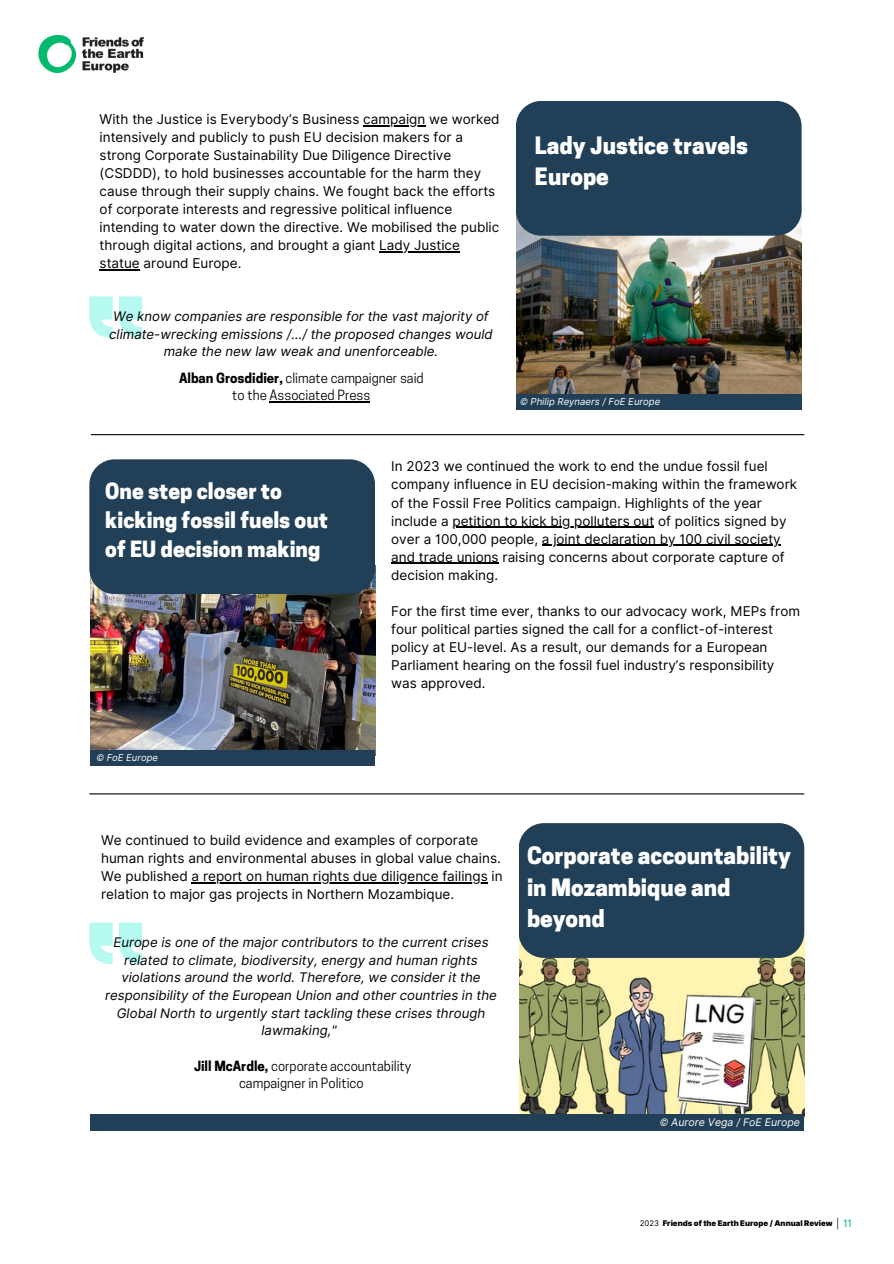
<style>
.page{position:relative;width:894px;height:1264px;background:#fff}
.page>*{position:absolute;margin:0;border:0;box-sizing:border-box;transform-origin:0 0}
.t1{font:800 22.5px/31.5px "Cooper Hewitt";color:#fff}
.t2{font:800 21px/29.2px "Cooper Hewitt";color:#fff}
.t3{font:13.5px/18px "Inter";color:#000}
.t4{font:italic 13.2px/17.5px "Inter";color:#000;text-align:center}
.t5{font:13.2px/17.5px "Cooper Hewitt";color:#000;text-align:center}
.t6{font:italic 10.5px "Inter";color:#fff}
.t7{font:italic 9.6px "Inter";color:#fff}
.t8{font:italic 9.45px "Inter";color:#fff}
.t9{font:900 7.8px "Inter";color:#000}
.s1{font-weight:700}
.s2{font-weight:400}
.s3{font-weight:400;font-size:10.35px;color:#02bb6e}
</style>
<div class="page">
<img style="left:39px;top:35px;width:104px;height:38px">
<img style="left:90px;top:574px;width:285px;height:176px">
<img style="left:516px;top:216px;width:285px;height:178px">
<div style="left:89px;top:459px;width:286px;height:135px;background:#213f56;border-radius:25px"></div>
<img style="left:519px;top:940px;width:284px;height:174px">
<div style="left:90px;top:750px;width:285px;height:16px;background:#213f56"></div>
<div style="left:515px;top:101px;width:286px;height:135px;background:#213f56;border-radius:25px"></div>
<div style="left:516px;top:394px;width:285px;height:15px;background:#213f56"></div>
<svg style="left:89px;top:296px;width:53px;height:42px"></svg>
<div style="left:91px;top:1114px;width:712px;height:16px;background:#213f56"></div>
<div style="left:518px;top:823px;width:286px;height:134px;background:#213f56;border-radius:25px"></div>
<hr style="left:91px;top:434px;width:713px;height:1px;background:#000">
<hr style="left:89px;top:793px;width:715px;height:1px;background:#000">
<svg style="left:89px;top:922px;width:53px;height:42px"></svg>
<hr style="left:363px;top:125px;width:62px;height:1px;background:#000">
<hr style="left:379px;top:251px;width:81px;height:1px;background:#000">
<hr style="left:100px;top:269px;width:40px;height:1px;background:#000">
<hr style="left:452px;top:526px;width:202px;height:2px;background:#000">
<hr style="left:541px;top:544px;width:239px;height:2px;background:#000">
<hr style="left:391px;top:562px;width:107px;height:2px;background:#000">
<hr style="left:269px;top:401px;width:101px;height:1px;background:#000">
<hr style="left:191px;top:882px;width:296px;height:1px;background:#000">
<h2 class="t3" style="left:100px;top:110px;width:401px">With the Justice is Everybody’s Business campaign we worked</h2>
<h1 class="t3" style="left:100px;top:128px;width:401px">intensively and publicly to push EU decision makers for a strong Corporate Sustainability Due Diligence Directive (CSDDD), to hold businesses accountable for the harm they cause through their supply chains. We fought back the efforts of corporate interests and regressive political influence intending to water down the directive. We mobilised the public through digital actions, and brought a giant Lady Justice</h1>
<p class="t3" style="left:100px;top:254px;width:143px">statue around Europe.</p>
<h1 class="t4" style="left:109px;top:307px;width:385px">We know companies are responsible for the vast majority of climate-wrecking emissions /.../ the proposed changes would make the new law weak and unenforceable.</h1>
<h3 class="t5" style="left:179px;top:370px;width:246px"><span class="s1">Alban Grosdidier,</span> climate campaigner said to the Associated Press</h3>
<h3 class="t1" style="left:535px;top:132px;width:215px">Lady Justice travels<br>Europe</h3>
<h3 class="t7" style="left:520px;top:395px;width:141px">© Philip Reynaers / FoE Europe</h3>
<h5 class="t2" style="left:105px;top:479px;width:224px">One step closer to kicking fossil fuels out of EU decision making</h5>
<h4 class="t8" style="left:96px;top:752px;width:63px">© FoE Europe</h4>
<h4 class="t3" style="left:391px;top:457px;width:407px">In 2023 we continued the work to end the undue fossil fuel company influence in EU decision-making within the framework of the Fossil Free Politics campaign. Highlights of the year include a petition to kick big polluters out of politics signed by</h4>
<h1 class="t3" style="left:391px;top:529px;width:391px">over a 100,000 people, a joint declaration by 100 civil society</h1>
<p class="t3" style="left:391px;top:547px;width:395px">and trade unions raising concerns about corporate capture of decision making.</p>
<p class="t3" style="left:391px;top:601px;width:410px">For the first time ever, thanks to our advocacy work, MEPs from four political parties signed the call for a conflict-of-interest policy at EU-level. As a result, our demands for a European Parliament hearing on the fossil fuel industry’s responsibility was approved.</p>
<p class="t3" style="left:101px;top:831px;width:403px">We continued to build evidence and examples of corporate human rights and environmental abuses in global value chains.<br>We published a report on human rights due diligence failings in</p>
<h3 class="t3" style="left:101px;top:885px;width:354px">relation to major gas projects in Northern Mozambique.</h3>
<p class="t4" style="left:105px;top:933px;width:393px">Europe is one of the major contributors to the current crises related to climate, biodiversity, energy and human rights violations around the world. Therefore, we consider it the responsibility of the European Union and other countries in the Global North to urgently start tackling these crises through lawmaking,"</p>
<p class="t5" style="left:194px;top:1058px;width:219px"><span class="s1">Jill McArdle,</span> corporate accountability campaigner in Politico</p>
<p class="t1" style="left:527px;top:842px;width:265px">Corporate accountability in Mozambique and beyond</p>
<h2 class="t6" style="left:659px;top:1115px;width:142px">© Aurore Vega / FoE Europe</h2>
<p class="t9" style="left:639px;top:1218px;width:214px"><span class="s2">2023</span> Friends of the Earth Europe / Annual Review <span class="s3">11</span></p>
</div>
